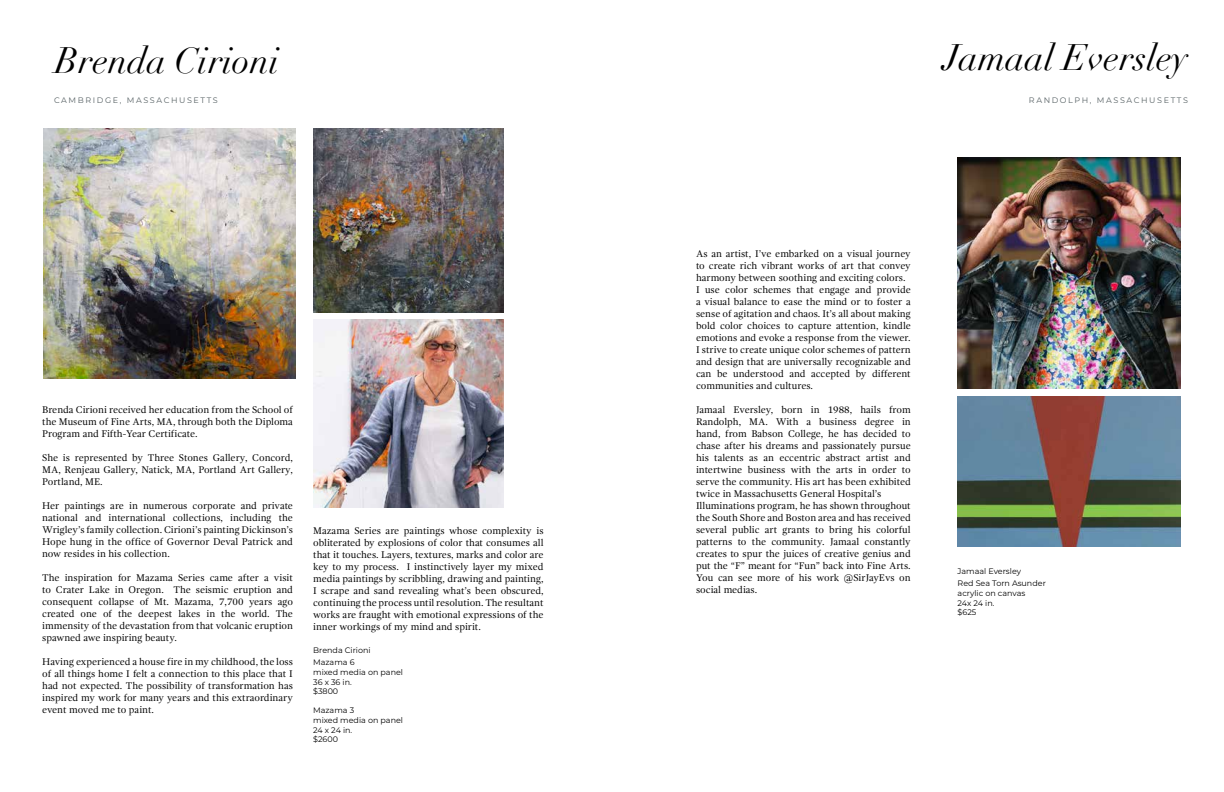
<style>
.page{position:relative;width:1224px;height:792px;background:#fff}
.page>*{position:absolute;margin:0;border:0;box-sizing:border-box;transform-origin:0 0}
.t1{font:italic 36px "Didot";color:#000}
.t2{font:10px/12px "Gandhi Serif";color:#000;text-align:justify}
.t3{font:8px/9.6px "Montserrat";color:#000}
.t4{font:8px "Montserrat";letter-spacing:.2em;color:#586265}
</style>
<div class="page">
<img style="left:44px;top:129px;width:251px;height:250px">
<img style="left:313px;top:129px;width:191px;height:184px">
<img style="left:313px;top:320px;width:191px;height:187px">
<img style="left:958px;top:396px;width:223px;height:151px">
<img style="left:958px;top:157px;width:223px;height:232px">
<h1 class="t1" style="left:55px;top:39px;width:226px">Brenda Cirioni</h1>
<p class="t4" style="left:54px;top:94px;width:165px">CAMBRIDGE, MASSACHUSETTS</p>
<p class="t2" style="left:42px;top:403px;width:252px">Brenda Cirioni received her education from the School of the Museum of Fine Arts, MA, through both the Diploma Program and Fifth-Year Certificate.</p>
<p class="t2" style="left:42px;top:451px;width:252px">She is represented by Three Stones Gallery, Concord, MA, Renjeau Gallery, Natick, MA, Portland Art Gallery, Portland, ME.</p>
<p class="t2" style="left:42px;top:499px;width:252px">Her paintings are in numerous corporate and private national and international collections, including the Wrigley’s family collection. Cirioni’s painting Dickinson’s Hope hung in the office of Governor Deval Patrick and now resides in his collection.</p>
<p class="t2" style="left:42px;top:571px;width:252px">The inspiration for Mazama Series came after a visit to Crater Lake in Oregon. The seismic eruption and consequent collapse of Mt. Mazama, 7,700 years ago created one of the deepest lakes in the world. The immensity of the devastation from that volcanic eruption spawned awe inspiring beauty.</p>
<p class="t2" style="left:42px;top:655px;width:252px">Having experienced a house fire in my childhood, the loss of all things home I felt a connection to this place that I had not expected. The possibility of transformation has inspired my work for many years and this extraordinary event moved me to paint.</p>
<p class="t2" style="left:313px;top:525px;width:232px">Mazama Series are paintings whose complexity is obliterated by explosions of color that consumes all that it touches. Layers, textures, marks and color are key to my process. I instinctively layer my mixed media paintings by scribbling, drawing and painting, I scrape and sand revealing what’s been obscured, continuing the process until resolution. The resultant works are fraught with emotional expressions of the inner workings of my mind and spirit.</p>
<p class="t3" style="left:313px;top:644px;width:59px;line-height:12px">Brenda Cirioni<br>Mazama 6</p>
<p class="t3" style="left:313px;top:667px;width:91px">mixed media on panel<br>36 x 36 in.<br>$3800</p>
<p class="t3" style="left:313px;top:705px;width:91px">Mazama 3<br>mixed media on panel<br>24 x 24 in.<br>$2600</p>
<h1 class="t1" style="left:943px;top:35px;width:246px">Jamaal Eversley</h1>
<p class="t4" style="left:1029px;top:94px;width:161px">RANDOLPH, MASSACHUSETTS</p>
<p class="t2" style="left:696px;top:247px;width:216px;text-align:left">As an artist, I’ve embarked on a visual journey to create rich vibrant works of art that convey harmony between soothing and exciting colors.<br>I use color schemes that engage and provide a visual balance to ease the mind or to foster a sense of agitation and chaos. It’s all about making bold color choices to capture attention, kindle emotions and evoke a response from the viewer.<br>I strive to create unique color schemes of pattern and design that are universally recognizable and can be understood and accepted by different communities and cultures.</p>
<p class="t2" style="left:696px;top:403px;width:216px;text-align:left">Jamaal Eversley, born in 1988, hails from Randolph, MA. With a business degree in hand, from Babson College, he has decided to chase after his dreams and passionately pursue his talents as an eccentric abstract artist and intertwine business with the arts in order to serve the community. His art has been exhibited twice in Massachusetts General Hospital’s Illuminations program, he has shown throughout the South Shore and Boston area and has received several public art grants to bring his colorful patterns to the community. Jamaal constantly creates to spur the juices of creative genius and put the “F” meant for “Fun” back into Fine Arts.<br>You can see more of his work @SirJayEvs on social medias.</p>
<p class="t3" style="left:958px;top:565px;width:90px;line-height:12px">Jamaal Eversley<br>Red Sea Torn Asunder</p>
<p class="t3" style="left:958px;top:588px;width:69px">acrylic on canvas<br>24x 24 in.<br>$625</p>
</div>
